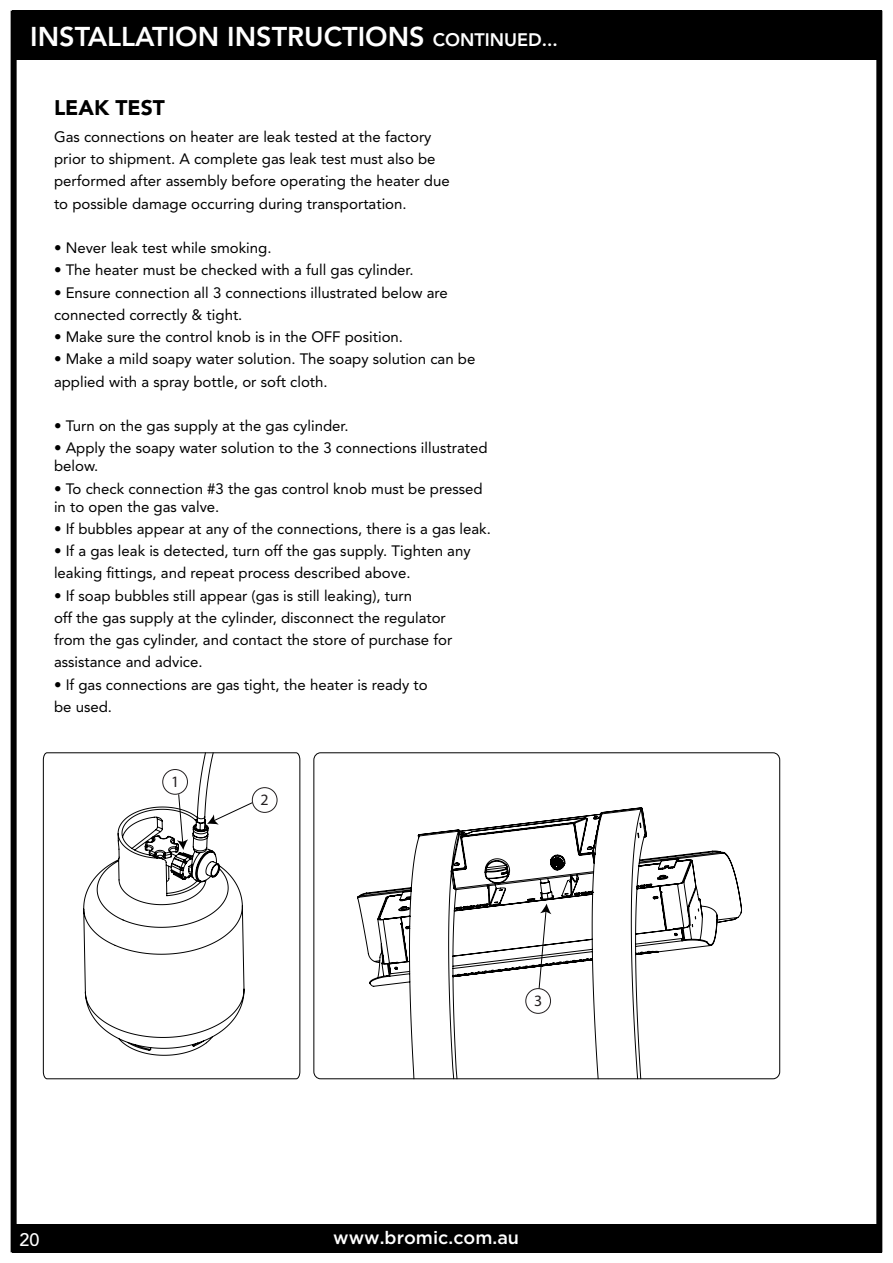
<style>
.page{position:relative;width:893px;height:1263px;background:#fff}
.page>*{position:absolute;margin:0;border:0;box-sizing:border-box;transform-origin:0 0}
.t1{font:800 27px "Avenir";color:#fff}
.t2{font:900 21px "Avenir";color:#000}
.t3{font:500 18px "Gotham";color:#fff}
.t4{font:500 18px "Avenir";color:#fff}
.t5{font:15.9px "Myriad Pro";color:#231f20}
.t6{font:15px/22.2px "Avenir";color:#000}
.s1{font-size:18px}
</style>
<div class="page">
<div style="left:12px;top:1224px;width:870px;height:29px;background:#000"></div>
<div style="left:11px;top:11px;width:871px;height:1241px;border:6px solid #000"></div>
<div style="left:12px;top:10px;width:870px;height:50px;background:#000"></div>
<svg style="left:42px;top:752px;width:259px;height:328px"></svg>
<svg style="left:207px;top:801px;width:47px;height:24px"></svg>
<svg style="left:177px;top:793px;width:11px;height:57px"></svg>
<div style="left:162px;top:769px;width:26px;height:26px;border:1px solid #231f20;border-radius:50%"></div>
<div style="left:252px;top:787px;width:26px;height:26px;border:1px solid #231f20;border-radius:50%"></div>
<svg style="left:357px;top:807px;width:385px;height:270px"></svg>
<div style="left:313px;top:752px;width:467px;height:327px;border:1px solid #000;border-radius:7px"></div>
<svg style="left:538px;top:903px;width:13px;height:86px"></svg>
<div style="left:525px;top:988px;width:26px;height:26px;border:1px solid #231f20;border-radius:50%"></div>
<h1 class="t1" style="left:30px;top:21px;width:529px">INSTALLATION INSTRUCTIONS <span class="s1">CONTINUED...</span></h1>
<h2 class="t2" style="left:54px;top:95px;width:112px">LEAK TEST</h2>
<p class="t6" style="left:54px;top:126px;width:397px">Gas connections on heater are leak tested at the factory prior to shipment. A complete gas leak test must also be performed after assembly before operating the heater due to possible damage occurring during transportation.</p>
<p class="t6" style="left:54px;top:237px;width:219px">• Never leak test while smoking.</p>
<p class="t6" style="left:54px;top:259px;width:361px">• The heater must be checked with a full gas cylinder.</p>
<p class="t6" style="left:54px;top:281px;width:395px">• Ensure connection all 3 connections illustrated below are connected correctly &amp; tight.</p>
<p class="t6" style="left:54px;top:326px;width:351px">• Make sure the control knob is in the OFF position.</p>
<p class="t6" style="left:54px;top:348px;width:423px">• Make a mild soapy water solution. The soapy solution can be applied with a spray bottle, or soft cloth.</p>
<p class="t6" style="left:54px;top:415px;width:296px">• Turn on the gas supply at the gas cylinder.</p>
<p class="t6" style="left:54px;top:439px;width:435px;line-height:18px">• Apply the soapy water solution to the 3 connections illustrated below.</p>
<p class="t6" style="left:54px;top:479px;width:430px;line-height:18px">• To check connection #3 the gas control knob must be pressed in to open the gas valve.</p>
<p class="t6" style="left:54px;top:517px;width:438px">• If bubbles appear at any of the connections, there is a gas leak.</p>
<p class="t6" style="left:54px;top:540px;width:418px">• If a gas leak is detected, turn off the gas supply. Tighten any leaking fittings, and repeat process described above.</p>
<p class="t6" style="left:54px;top:584px;width:400px">• If soap bubbles still appear (gas is still leaking), turn<br>off the gas supply at the cylinder, disconnect the regulator from the gas cylinder, and contact the store of purchase for assistance and advice.</p>
<p class="t6" style="left:54px;top:673px;width:375px">• If gas connections are gas tight, the heater is ready to be used.</p>
<p class="t5" style="left:171px;top:772px;width:10px">1</p>
<p class="t5" style="left:261px;top:789px;width:10px">2</p>
<p class="t5" style="left:534px;top:991px;width:10px">3</p>
<p class="t4" style="left:19px;top:1229px;width:22px">20</p>
<p class="t3" style="left:333px;top:1227px;width:187px">www.bromic.com.au</p>
</div>
